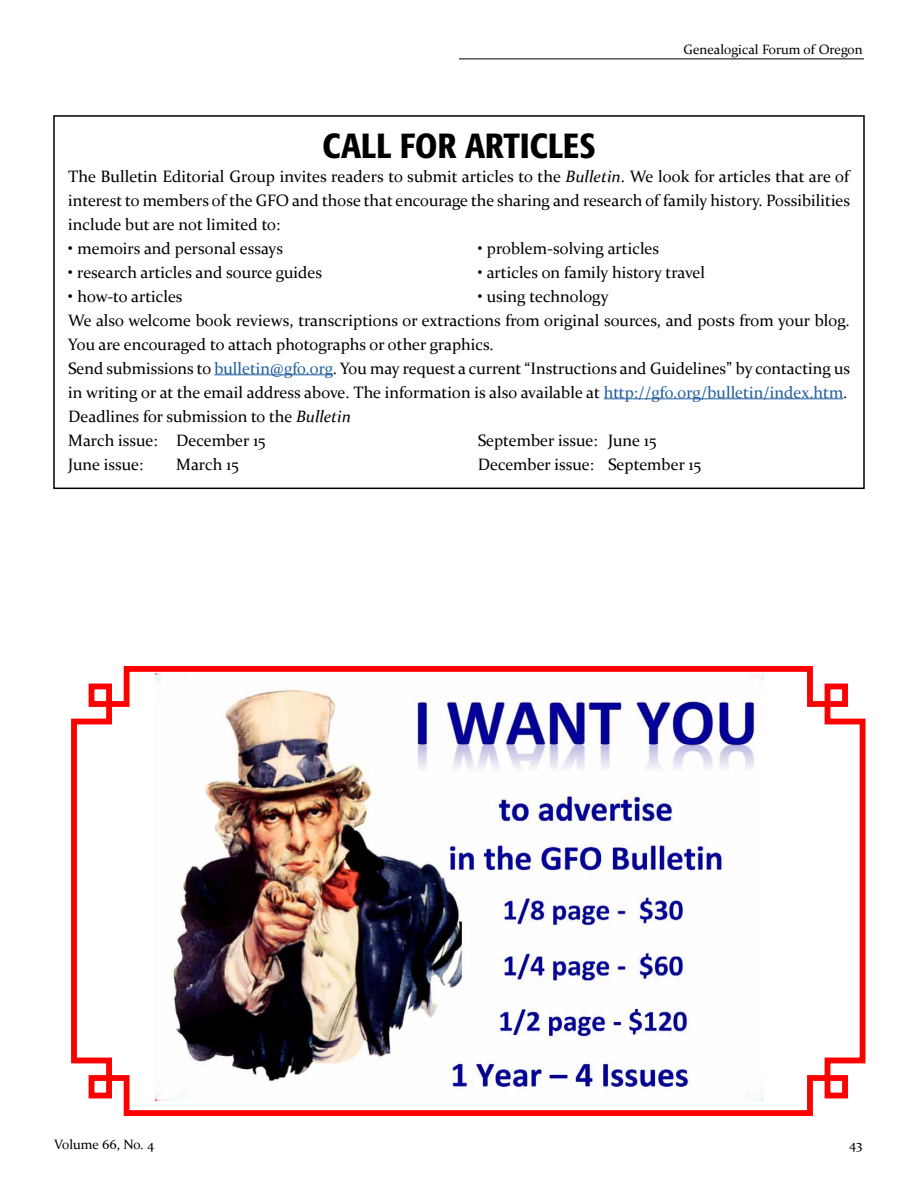
<style>
.page{position:relative;width:918px;height:1188px;background:#fff}
.page>*{position:absolute;margin:0;border:0;box-sizing:border-box;transform-origin:0 0}
.t1{font:500 condensed 34.5px "Formata";color:#000}
.t2{font:16.5px/24px "Constantia";color:#000;text-align:justify}
.t3{font:13.5px "Constantia";color:#000}
.s1{font-style:italic}
.s2{color:#215e9e}
</style>
<div class="page">
<hr style="left:459px;top:58px;width:405px;height:1px;background:#000">
<hr style="left:214px;top:374px;width:119px;height:1px;background:#215e9e">
<hr style="left:604px;top:398px;width:239px;height:1px;background:#215e9e">
<div style="left:53px;top:115px;width:812px;height:374px;border:2px solid #000"></div>
<svg style="left:71px;top:666px;width:795px;height:450px"></svg>
<img style="left:156px;top:674px;width:608px;height:426px">
<p class="t3" style="left:684px;top:40px;width:181px">Genealogical Forum of Oregon</p>
<h1 class="t1" style="left:322px;top:124px;width:275px">CALL FOR ARTICLES</h1>
<p class="t2" style="left:68px;top:163px;width:783px">The Bulletin Editorial Group invites readers to submit articles to the <span class="s1">Bulletin</span>. We look for articles that are of interest to members of the GFO and those that encourage the sharing and research of family history. Possibilities include but are not limited to:</p>
<p class="t2" style="left:68px;top:235px;width:216px">• memoirs and personal essays</p>
<p class="t2" style="left:478px;top:235px;width:183px">• problem-solving articles</p>
<p class="t2" style="left:68px;top:259px;width:255px">• research articles and source guides</p>
<p class="t2" style="left:478px;top:259px;width:229px">• articles on family history travel</p>
<p class="t2" style="left:68px;top:283px;width:116px">• how-to articles</p>
<p class="t2" style="left:68px;top:283px;width:783px;text-align:left;text-indent:410px">• using technology<br>We also welcome book reviews, transcriptions or extractions from original sources, and posts from your blog.<br>You are encouraged to attach photographs or other graphics.<br>Send submissions to <span class="s2">bulletin@gfo.org</span>. You may request a current “Instructions and Guidelines” by contacting us in writing or at the email address above. The information is also available at <span class="s2">http://gfo.org/bulletin/index.htm</span>.<br>Deadlines for submission to the <span class="s1">Bulletin<br></span>March issue: December 15</p>
<p class="t2" style="left:478px;top:427px;width:180px">September issue: June 15</p>
<p class="t2" style="left:68px;top:451px;width:77px">June issue:</p>
<p class="t2" style="left:176px;top:451px;width:64px">March 15</p>
<p class="t2" style="left:478px;top:451px;width:225px">December issue: September 15</p>
<p class="t3" style="left:54px;top:1135px;width:102px">Volume 66, No. 4</p>
<p class="t3" style="left:849px;top:1135px;width:15px">43</p>
</div>
